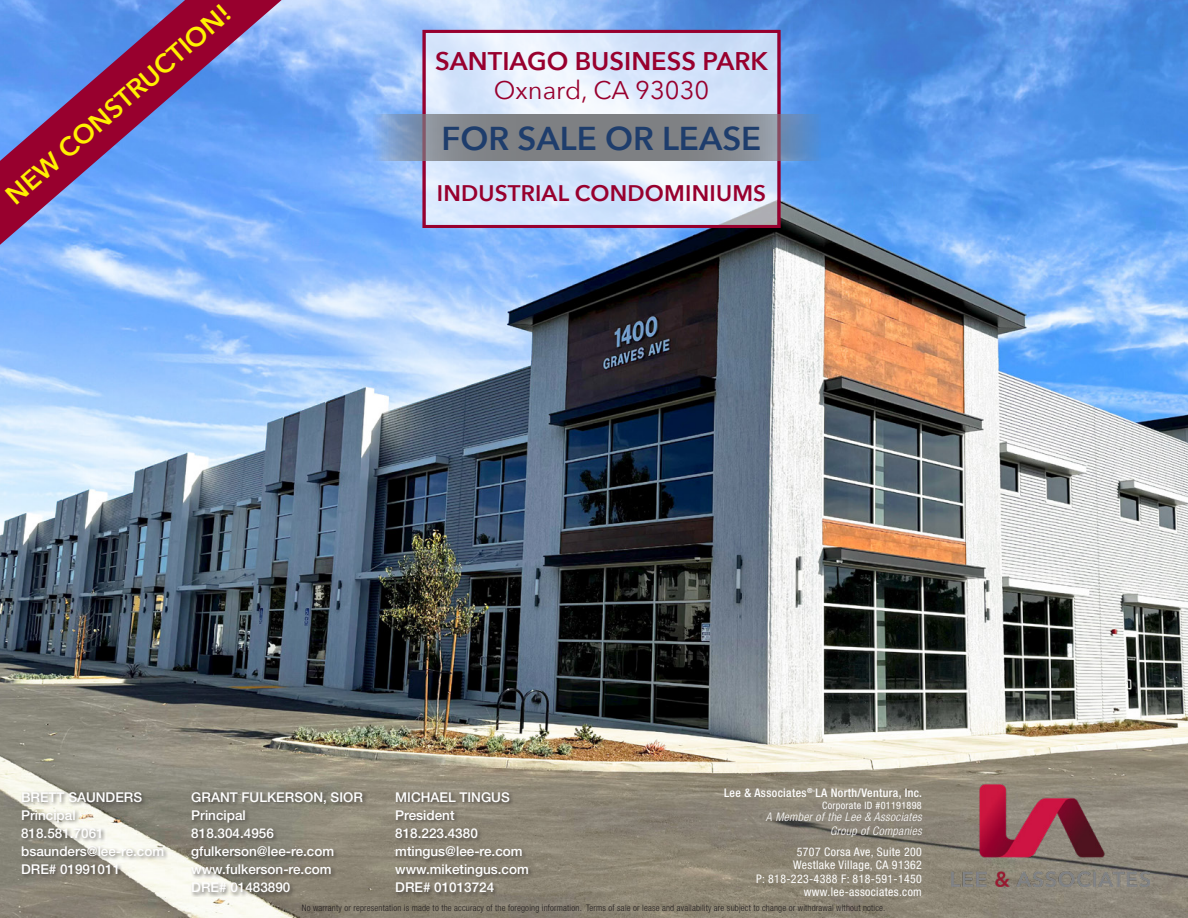
<style>
.page{position:relative;width:1188px;height:918px;background:#fff}
.page>*{position:absolute;margin:0;border:0;box-sizing:border-box;transform-origin:0 0}
.t1{font:600 33px "Avenir Next";color:#1e3d6c}
.t2{font:600 26.4px "Avenir Next";color:#fff101}
.t3{font:600 25.5px "Avenir Next";color:#98002e}
.t4{font:25.5px "Avenir Next";color:#98002e}
.t5{font:600 22.5px "Avenir Next";letter-spacing:.01em;color:#98002e}
.t6{font:500 13.5px/18px "Helvetica Neue LT Std";color:#fff}
.t7{font:condensed 11.85px/13.5px "Helvetica Neue LT Std";letter-spacing:.03em;color:#fff;text-align:right}
.t8{font:italic 300 condensed 11.85px/14.2px "Helvetica Neue LT Std";letter-spacing:.03em;color:#fff;text-align:right}
.t9{font:500 condensed 11.85px "Helvetica Neue LT Std";letter-spacing:.03em;color:#fff}
.t10{font:condensed 10.2px "Helvetica Neue LT Std";letter-spacing:.03em;color:#fff}
.t11{font:300 condensed 9px "Helvetica Neue LT Std";letter-spacing:.02em;color:#231f20}
</style>
<div class="page">
<img style="left:0;top:0;width:1188px;height:918px">
<div style="left:190px;top:791px;width:178px;height:106px;background:#231f20;opacity:.59"></div>
<div style="left:394px;top:791px;width:139px;height:106px;background:#231f20;opacity:.59"></div>
<div style="left:20px;top:791px;width:149px;height:88px;background:#231f20;opacity:.59"></div>
<svg style="left:427px;top:34px;width:349px;height:190px;fill:#d7e7fd"></svg>
<div style="left:423px;top:30px;width:357px;height:198px;border:3px solid #98002e"></div>
<svg style="left:371px;top:115px;width:450px;height:46px;fill:#7f8488"></svg>
<svg style="left:0;top:0;width:282px;height:245px"></svg>
<img style="left:951px;top:784px;width:199px;height:102px">
<p class="t2" style="left:-5px;top:182px;width:290px;rotate:-41deg">NEW CONSTRUCTION!</p>
<p class="t3" style="left:435px;top:40px;width:334px">SANTIAGO BUSINESS PARK</p>
<p class="t4" style="left:494px;top:69px;width:217px">Oxnard, CA 93030</p>
<p class="t1" style="left:442px;top:110px;width:321px">FOR SALE OR LEASE</p>
<p class="t5" style="left:437px;top:174px;width:331px">INDUSTRIAL CONDOMINIUMS</p>
<p class="t6" style="left:21px;top:788px;width:123px">BRETT SAUNDERS</p>
<p class="t6" style="left:21px;top:806px;width:56px">Principal</p>
<p class="t6" style="left:21px;top:824px;width:84px">818.581.7061</p>
<p class="t6" style="left:21px;top:842px;width:145px">bsaunders@lee-re.com</p>
<p class="t6" style="left:21px;top:860px;width:101px">DRE# 01991011</p>
<p class="t6" style="left:191px;top:788px;width:173px">GRANT FULKERSON, SIOR<br>Principal<br>818.304.4956 gfulkerson@lee-re.com www.fulkerson-re.com<br>DRE# 01483890</p>
<p class="t6" style="left:395px;top:788px;width:135px">MICHAEL TINGUS<br>President<br>818.223.4380 mtingus@lee-re.com www.miketingus.com<br>DRE# 01013724</p>
<p class="t9" style="left:724px;top:786px;width:199px">Lee &amp; Associates<sup>®-</sup>LA North/Ventura, Inc.</p>
<p class="t10" style="left:822px;top:799px;width:101px">Corporate ID #01191898</p>
<p class="t8" style="left:766px;top:810px;width:158px">A Member of the Lee &amp; Associates<br>Group of Companies</p>
<p class="t7" style="left:756px;top:845px;width:167px">5707 Corsa Ave, Suite 200<br>Westlake Village, CA 91362<br>P: 818-223-4388 F: 818-591-1450 www.lee-associates.com</p>
<p class="t11" style="left:302px;top:903px;width:585px">No warranty or representation is made to the accuracy of the foregoing information. Terms of sale or lease and availability are subject to change or withdrawal without notice.</p>
</div>
